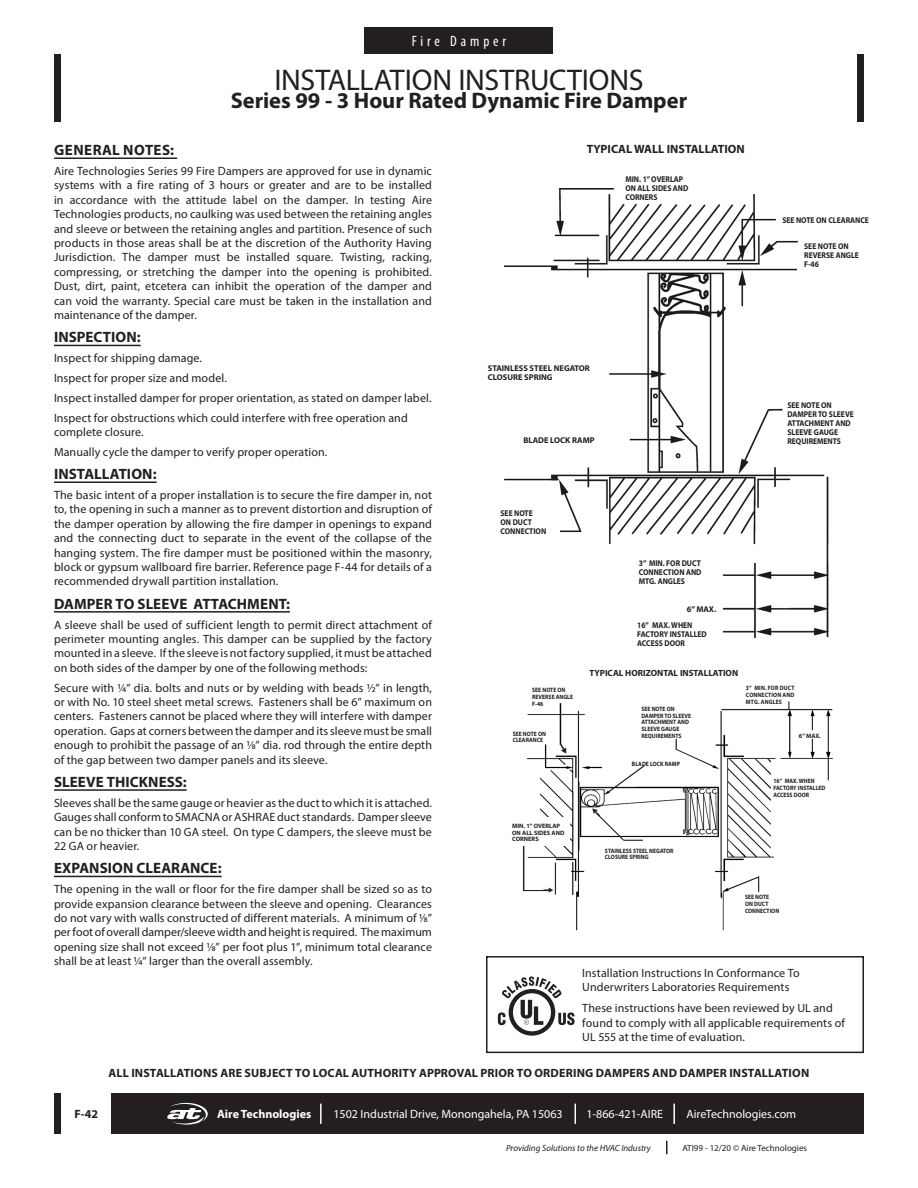
<style>
.page{position:relative;width:918px;height:1188px;background:#fff}
.page>*{position:absolute;margin:0;border:0;box-sizing:border-box;transform-origin:0 0}
.t1{font:30px "Myriad Pro";letter-spacing:-.005em;color:#231f20}
.t2{font:700 22.5px "Myriad Pro";color:#231f20}
.t3{font:700 15px "Myriad Pro";letter-spacing:.005em;color:#231f20}
.t4{font:700 15px "Myriad Pro";letter-spacing:.03em;color:#231f20}
.t5{font:condensed 15px "Myriad Pro";letter-spacing:.26em;color:#fff}
.t6{font:12px/14.4px "Myriad Pro";letter-spacing:.01em;color:#231f20;text-align:justify}
.t7{font:700 12px "Myriad Pro";letter-spacing:.01em;color:#231f20}
.t8{font:12px "Myriad Pro";color:#fff}
.t9{font:700 12px "Myriad Pro";color:#fff}
.t10{font:italic 9px "Myriad Pro";color:#231f20}
.t11{font:700 9px "Myriad Pro";color:#231f20}
.t12{font:9px "Myriad Pro";color:#231f20}
.t13{font:700 8.4px/9px "Myriad Pro";color:#231f20;scale:.9 1}
.t14{font:700 8.4px/9px "Myriad Pro";color:#231f20}
.t15{font:700 6.3px/6.8px "Myriad Pro";color:#231f20;scale:.9 1}
.t16{font:700 6.3px/6.8px "Myriad Pro";color:#231f20}
</style>
<div class="page">
<div style="left:54px;top:1094px;width:7px;height:40px;background:#231f20"></div>
<svg style="left:666px;top:1141px;width:2px;height:13px"></svg>
<div style="left:54px;top:54px;width:7px;height:68px;background:#231f20"></div>
<div style="left:857px;top:54px;width:7px;height:68px;background:#231f20"></div>
<div style="left:364px;top:27px;width:190px;height:27px;background:#231f20"></div>
<div style="left:112px;top:1094px;width:752px;height:40px;background:#231f20"></div>
<hr style="left:320px;top:1104px;width:2px;height:20px;background:#fff">
<svg style="left:575px;top:1104px;width:1px;height:20px"></svg>
<hr style="left:673px;top:1104px;width:2px;height:20px;background:#fff">
<svg style="left:167px;top:1103px;width:41px;height:22px"></svg>
<div style="left:486px;top:956px;width:378px;height:97px;border:2px solid #231f20"></div>
<svg style="left:498px;top:976px;width:77px;height:60px"></svg>
<img style="left:505px;top:189px;width:324px;height:449px">
<hr style="left:54px;top:158px;width:123px;height:1px;background:#231f20">
<hr style="left:54px;top:345px;width:87px;height:1px;background:#231f20">
<hr style="left:54px;top:482px;width:103px;height:1px;background:#231f20">
<hr style="left:54px;top:611px;width:236px;height:2px;background:#231f20">
<hr style="left:54px;top:789px;width:133px;height:2px;background:#231f20">
<hr style="left:54px;top:876px;width:168px;height:1px;background:#231f20">
<img style="left:522px;top:701px;width:311px;height:230px">
<div style="left:508px;top:817px;width:62px;height:29px;background:#fff"></div>
<svg style="left:590px;top:807px;width:53px;height:34px"></svg>
<svg style="left:558px;top:742px;width:11px;height:13px"></svg>
<svg style="left:544px;top:888px;width:10px;height:5px"></svg>
<p class="t5" style="left:412px;top:32px;width:96px">Fire Damper</p>
<p class="t1" style="left:274px;top:61px;width:371px">INSTALLATION INSTRUCTIONS</p>
<p class="t2" style="left:231px;top:86px;width:458px">Series 99 - 3 Hour Rated Dynamic Fire Damper</p>
<p class="t7" style="left:587px;top:141px;width:159px">TYPICAL WALL INSTALLATION</p>
<p class="t13" style="left:625px;top:175px;width:71px">MIN. 1” OVERLAP<br>ON ALL SIDES AND<br>CORNERS</p>
<p class="t4" style="left:54px;top:140px;width:121px">GENERAL NOTES:</p>
<p class="t6" style="left:54px;top:164px;width:380px">Aire Technologies Series 99 Fire Dampers are approved for use in dynamic systems with a fire rating of 3 hours or greater and are to be installed in accordance with the attitude label on the damper. In testing Aire Technologies products, no caulking was used between the retaining angles and sleeve or between the retaining angles and partition. Presence of such products in those areas shall be at the discretion of the Authority Having Jurisdiction. The damper must be installed square. Twisting, racking, compressing, or stretching the damper into the opening is prohibited.<br>Dust, dirt, paint, etcetera can inhibit the operation of the damper and can void the warranty. Special care must be taken in the installation and maintenance of the damper.</p>
<p class="t3" style="left:54px;top:328px;width:88px">INSPECTION:</p>
<p class="t6" style="left:54px;top:351px;width:150px">Inspect for shipping damage.</p>
<p class="t6" style="left:54px;top:371px;width:174px">Inspect for proper size and model.</p>
<p class="t6" style="left:54px;top:390px;width:379px">Inspect installed damper for proper orientation, as stated on damper label.</p>
<p class="t6" style="left:54px;top:410px;width:355px">Inspect for obstructions which could interfere with free operation and complete closure.</p>
<p class="t6" style="left:54px;top:444px;width:275px">Manually cycle the damper to verify proper operation.</p>
<p class="t3" style="left:54px;top:464px;width:104px">INSTALLATION:</p>
<p class="t6" style="left:54px;top:488px;width:380px">The basic intent of a proper installation is to secure the fire damper in, not to, the opening in such a manner as to prevent distortion and disruption of the damper operation by allowing the fire damper in openings to expand and the connecting duct to separate in the event of the collapse of the hanging system. The fire damper must be positioned within the masonry, block or gypsum wallboard fire barrier. Reference page F-44 for details of a recommended drywall partition installation.</p>
<p class="t3" style="left:54px;top:594px;width:237px">DAMPER TO SLEEVE ATTACHMENT:</p>
<p class="t6" style="left:54px;top:617px;width:380px">A sleeve shall be used of sufficient length to permit direct attachment of perimeter mounting angles. This damper can be supplied by the factory mounted in a sleeve. If the sleeve is not factory supplied, it must be attached on both sides of the damper by one of the following methods:</p>
<p class="t6" style="left:54px;top:680px;width:380px">Secure with ¼” dia. bolts and nuts or by welding with beads ½” in length, or with No. 10 steel sheet metal screws. Fasteners shall be 6” maximum on centers. Fasteners cannot be placed where they will interfere with damper operation. Gaps at corners between the damper and its sleeve must be small enough to prohibit the passage of an 1/8” dia. rod through the entire depth of the gap between two damper panels and its sleeve.</p>
<p class="t3" style="left:54px;top:772px;width:134px">SLEEVE THICKNESS:</p>
<p class="t6" style="left:54px;top:795px;width:380px">Sleeves shall be the same gauge or heavier as the duct to which it is attached.<br>Gauges shall conform to SMACNA or ASHRAE duct standards. Damper sleeve can be no thicker than 10 GA steel. On type C dampers, the sleeve must be 22 GA or heavier.</p>
<p class="t3" style="left:54px;top:859px;width:169px">EXPANSION CLEARANCE:</p>
<p class="t6" style="left:54px;top:882px;width:380px">The opening in the wall or floor for the fire damper shall be sized so as to provide expansion clearance between the sleeve and opening. Clearances do not vary with walls constructed of different materials. A minimum of 1/8” per foot of overall damper/sleeve width and height is required. The maximum opening size shall not exceed 1/8” per foot plus 1”, minimum total clearance shall be at least 1/4” larger than the overall assembly.</p>
<p class="t13" style="left:782px;top:215px;width:98px">SEE NOTE ON CLEARANCE</p>
<p class="t13" style="left:804px;top:241px;width:62px">SEE NOTE ON<br>REVERSE ANGLE<br>F-46</p>
<p class="t14" style="left:488px;top:363px;width:104px">STAINLESS STEEL NEGATOR<br>CLOSURE SPRING</p>
<p class="t13" style="left:787px;top:401px;width:75px">SEE NOTE ON<br>DAMPER TO SLEEVE<br>ATTACHMENT AND<br>SLEEVE GAUGE<br>REQUIREMENTS</p>
<p class="t14" style="left:523px;top:436px;width:73px">BLADE LOCK RAMP</p>
<p class="t13" style="left:501px;top:509px;width:52px">SEE NOTE<br>ON DUCT<br>CONNECTION</p>
<p class="t13" style="left:639px;top:559px;width:71px;text-align:justify">3” MIN. FOR DUCT CONNECTION AND MTG. ANGLES</p>
<p class="t14" style="left:687px;top:604px;width:31px">6” MAX.</p>
<p class="t13" style="left:637px;top:620px;width:79px">16” MAX. WHEN<br>FACTORY INSTALLED<br>ACCESS DOOR</p>
<p class="t11" style="left:590px;top:667px;width:150px">TYPICAL HORIZONTAL INSTALLATION</p>
<p class="t15" style="left:746px;top:685px;width:55px;text-align:justify">3” MIN. FOR DUCT CONNECTION AND MTG. ANGLES</p>
<p class="t15" style="left:532px;top:687px;width:47px">SEE NOTE ON<br>REVERSE ANGLE<br>F-46</p>
<p class="t15" style="left:641px;top:705px;width:57px">SEE NOTE ON<br>DAMPER TO SLEEVE<br>ATTACHMENT AND<br>SLEEVE GAUGE<br>REQUIREMENTS</p>
<p class="t15" style="left:513px;top:730px;width:38px">SEE NOTE ON<br>CLEARANCE</p>
<p class="t16" style="left:799px;top:732px;width:23px">6” MAX.</p>
<p class="t15" style="left:632px;top:760px;width:55px">BLADE LOCK RAMP</p>
<p class="t15" style="left:773px;top:777px;width:59px">16” MAX. WHEN<br>FACTORY INSTALLED<br>ACCESS DOOR</p>
<p class="t16" style="left:512px;top:822px;width:54px">MIN. 1” OVERLAP<br>ON ALL SIDES AND<br>CORNERS</p>
<p class="t15" style="left:605px;top:847px;width:78px">STAINLESS STEEL NEGATOR<br>CLOSURE SPRING</p>
<p class="t15" style="left:745px;top:894px;width:39px">SEE NOTE<br>ON DUCT<br>CONNECTION</p>
<p class="t6" style="left:582px;top:965px;width:219px">Installation Instructions In Conformance To<br>Underwriters Laboratories Requirements</p>
<p class="t6" style="left:582px;top:1001px;width:264px;text-align:left">These instructions have been reviewed by UL and found to comply with all applicable requirements of<br>UL 555 at the time of evaluation.</p>
<p class="t7" style="left:109px;top:1065px;width:702px">ALL INSTALLATIONS ARE SUBJECT TO LOCAL AUTHORITY APPROVAL PRIOR TO ORDERING DAMPERS AND DAMPER INSTALLATION</p>
<p class="t7" style="left:74px;top:1106px;width:25px">F-42</p>
<p class="t9" style="left:217px;top:1106px;width:96px">Aire Technologies</p>
<p class="t8" style="left:333px;top:1107px;width:231px">1502 Industrial Drive, Monongahela, PA 15063</p>
<p class="t8" style="left:586px;top:1107px;width:78px">1-866-421-AIRE</p>
<p class="t8" style="left:686px;top:1107px;width:111px">AireTechnologies.com</p>
<p class="t10" style="left:506px;top:1142px;width:146px">Providing Solutions to the HVAC Industry</p>
<p class="t12" style="left:682px;top:1142px;width:126px">ATI99 - 12/20 © Aire Technologies</p>
</div>
